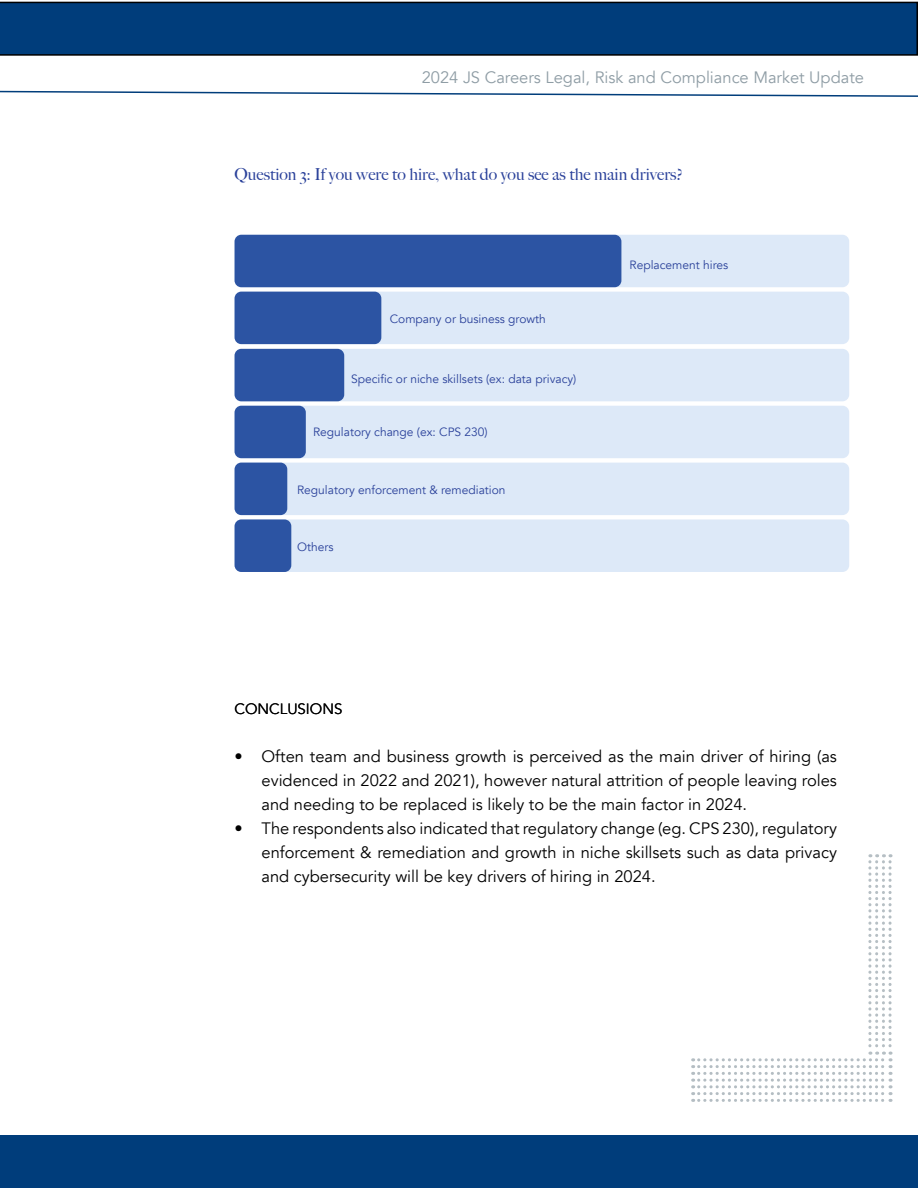
<style>
.page{position:relative;width:918px;height:1188px;background:#fff}
.page>*{position:absolute;margin:0;border:0;box-sizing:border-box;transform-origin:0 0}
.t1{font:16.5px/24px "Avenir";color:#000;text-align:justify}
.t2{font:500 16.5px "Big Caslon";color:#2a419a}
.t3{font:16.5px "Avenir";color:#8f9da5}
.t4{font:15px "Avenir";color:#000}
.t5{font:12px "Avenir";color:#2a419a}
</style>
<div class="page">
<svg style="left:0;top:2px;width:918px;height:54px"></svg>
<div style="left:0;top:1136px;width:918px;height:52px;background:#003d7b"></div>
<div style="left:235px;top:235px;width:614px;height:52px;background:#dde9f8;border-radius:7px"></div>
<div style="left:235px;top:235px;width:386px;height:52px;background:#2c54a3;border-radius:7px"></div>
<div style="left:235px;top:292px;width:614px;height:52px;background:#dde9f8;border-radius:7px"></div>
<div style="left:235px;top:292px;width:146px;height:52px;background:#2c54a3;border-radius:7px"></div>
<div style="left:235px;top:349px;width:614px;height:52px;background:#dde9f8;border-radius:7px"></div>
<div style="left:235px;top:349px;width:109px;height:52px;background:#2c54a3;border-radius:7px"></div>
<div style="left:235px;top:406px;width:614px;height:52px;background:#dde9f8;border-radius:7px"></div>
<div style="left:235px;top:406px;width:71px;height:52px;background:#2c54a3;border-radius:7px"></div>
<div style="left:235px;top:463px;width:614px;height:52px;background:#dde9f8;border-radius:7px"></div>
<div style="left:235px;top:463px;width:52px;height:52px;background:#2c54a3;border-radius:7px"></div>
<div style="left:235px;top:519px;width:614px;height:53px;background:#dde9f8;border-radius:7px"></div>
<div style="left:235px;top:519px;width:56px;height:53px;background:#2c54a3;border-radius:7px"></div>
<svg style="left:693px;top:854px;width:199px;height:248px"></svg>
<svg style="left:0;top:90px;width:918px;height:7px"></svg>
<p class="t3" style="left:422px;top:67px;width:444px">2024 JS Careers Legal, Risk and Compliance Market Update</p>
<p class="t2" style="left:235px;top:161px;width:450px">Question 3: If you were to hire, what do you see as the main drivers?</p>
<p class="t5" style="left:390px;top:311px;width:158px">Company or business growth</p>
<p class="t5" style="left:351px;top:371px;width:227px">Specific or niche skillsets (ex: data privacy)</p>
<p class="t5" style="left:313px;top:424px;width:176px">Regulatory change (ex: CPS 230)</p>
<p class="t5" style="left:297px;top:483px;width:210px">Regulatory enforcement &amp; remediation</p>
<p class="t5" style="left:297px;top:540px;width:38px">Others</p>
<p class="t5" style="left:630px;top:257px;width:100px">Replacement hires</p>
<p class="t4" style="left:235px;top:700px;width:109px">CONCLUSIONS</p>
<p class="t1" style="left:262px;top:745px;width:577px;text-indent:-27px">• Often team and business growth is perceived as the main driver of hiring (as evidenced in 2022 and 2021), however natural attrition of people leaving roles and needing to be replaced is likely to be the main factor in 2024.</p>
<p class="t1" style="left:262px;top:817px;width:577px;text-indent:-27px">• The respondents also indicated that regulatory change (eg. CPS 230), regulatory enforcement &amp; remediation and growth in niche skillsets such as data privacy and cybersecurity will be key drivers of hiring in 2024.</p>
</div>
